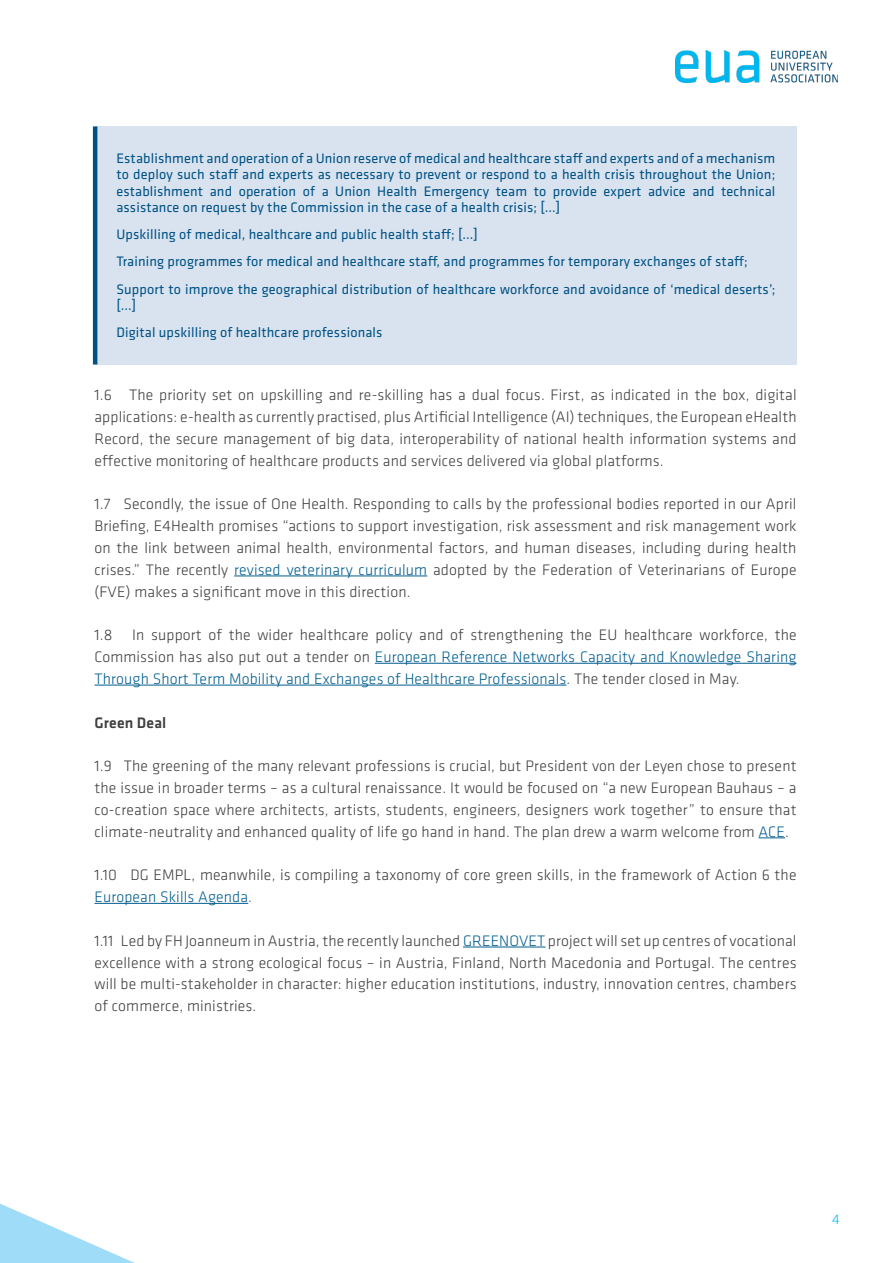
<style>
.page{position:relative;width:893px;height:1263px;background:#fff}
.page>*{position:absolute;margin:0;border:0;box-sizing:border-box;transform-origin:0 0}
.Text{font:300 15.75px/21.9px "Klavika Basic";letter-spacing:.01em;color:#3e3e3f;text-align:justify}
.Text-2{font:500 15.75px "Klavika Basic";letter-spacing:.01em;color:#3e3e3f}
.Table_text{font:14.25px/16.5px "Klavika Basic";letter-spacing:.01em;color:#005285;text-align:justify}
.t1{font:300 14.25px "Klavika Basic";color:#01bdf2}
.s1{color:#005d8f}
</style>
<div class="page">
<svg style="left:0;top:1203px;width:135px;height:60px"></svg>
<img style="left:675px;top:50px;width:162px;height:32px">
<hr style="left:234px;top:575px;width:193px;height:1px;background:#005d8f">
<hr style="left:375px;top:663px;width:421px;height:1px;background:#005d8f">
<hr style="left:94px;top:685px;width:472px;height:1px;background:#005d8f">
<svg style="left:758px;top:837px;width:27px;height:1px"></svg>
<hr style="left:94px;top:903px;width:154px;height:1px;background:#005d8f">
<hr style="left:463px;top:947px;width:82px;height:1px;background:#005d8f">
<div style="left:95px;top:126px;width:701px;height:238px;background:#d9e3ef"></div>
<hr style="left:93px;top:126px;width:4px;height:239px;background:#005285">
<p class="Table_text" style="left:116px;top:149px;width:660px">Establishment and operation of a Union reserve of medical and healthcare staff and experts and of a mechanism to deploy such staff and experts as necessary to prevent or respond to a health crisis throughout the Union; establishment and operation of a Union Health Emergency team to provide expert advice and technical assistance on request by the Commission in the case of a health crisis; […]</p>
<p class="Table_text" style="left:116px;top:226px;width:363px">Upskilling of medical, healthcare and public health staff; […]</p>
<p class="Table_text" style="left:116px;top:253px;width:633px">Training programmes for medical and healthcare staff, and programmes for temporary exchanges of staff;</p>
<p class="Table_text" style="left:116px;top:280px;width:660px">Support to improve the geographical distribution of healthcare workforce and avoidance of ‘medical deserts’; […]</p>
<p class="Table_text" style="left:116px;top:324px;width:268px">Digital upskilling of healthcare professionals</p>
<p class="Text" style="left:94px;top:384px;width:704px">1.6 The priority set on upskilling and re-skilling has a dual focus. First, as indicated in the box, digital applications: e-health as currently practised, plus Artificial Intelligence (AI) techniques, the European eHealth Record, the secure management of big data, interoperability of national health information systems and effective monitoring of healthcare products and services delivered via global platforms.</p>
<p class="Text" style="left:94px;top:493px;width:704px">1.7 Secondly, the issue of One Health. Responding to calls by the professional bodies reported in our April Briefing, E4Health promises “actions to support investigation, risk assessment and risk management work on the link between animal health, environmental factors, and human diseases, including during health crises.” The recently <span class="s1">revised veterinary curriculum</span> adopted by the Federation of Veterinarians of Europe (FVE) makes a significant move in this direction.</p>
<p class="Text" style="left:94px;top:624px;width:19px">1.8</p>
<p class="Text" style="left:94px;top:624px;width:704px;text-indent:38px">In support of the wider healthcare policy and of strengthening the EU healthcare workforce, the Commission has also put out a tender on <span class="s1">European Reference Networks Capacity and Knowledge Sharing Through Short Term Mobility and Exchanges of Healthcare Professionals</span>. The tender closed in May.</p>
<p class="Text-2" style="left:94px;top:712px;width:73px">Green Deal</p>
<p class="Text" style="left:94px;top:755px;width:703px">1.9 The greening of the many relevant professions is crucial, but President von der Leyen chose to present the issue in broader terms – as a cultural renaissance. It would be focused on “a new European Bauhaus – a co-creation space where architects, artists, students, engineers, designers work together” to ensure that climate-neutrality and enhanced quality of life go hand in hand. The plan drew a warm welcome from <span class="s1">ACE</span>.</p>
<p class="Text" style="left:94px;top:864px;width:703px">1.10 DG EMPL, meanwhile, is compiling a taxonomy of core green skills, in the framework of Action 6 the<br><span class="s1">European Skills Agenda</span>.</p>
<p class="Text" style="left:94px;top:929px;width:704px">1.11 Led by FH Joanneum in Austria, the recently launched <span class="s1">GREENOVET</span> project will set up centres of vocational excellence with a strong ecological focus – in Austria, Finland, North Macedonia and Portugal. The centres will be multi-stakeholder in character: higher education institutions, industry, innovation centres, chambers of commerce, ministries.</p>
<p class="t1" style="left:832px;top:1210px;width:9px">4</p>
</div>
